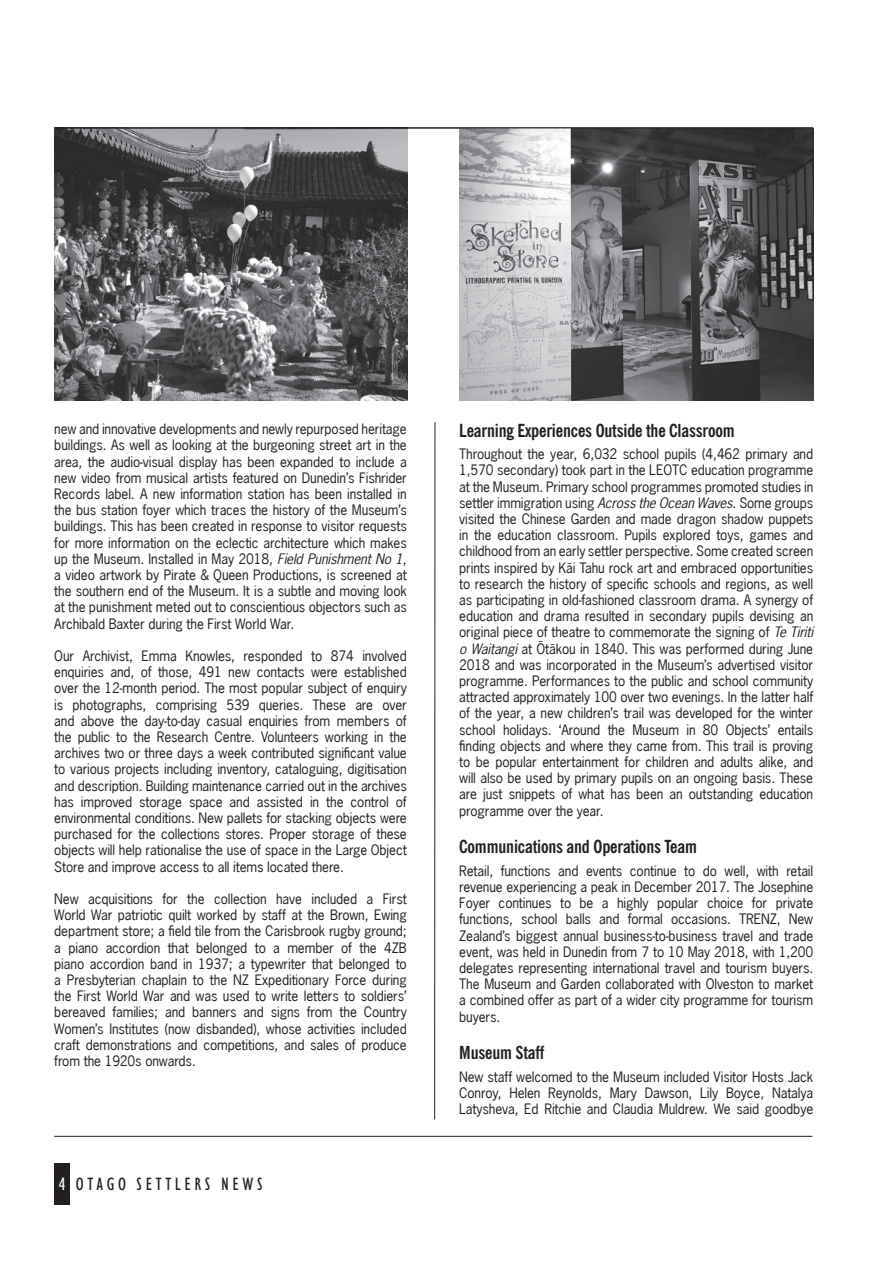
<style>
.page{position:relative;width:893px;height:1263px;background:#fff}
.page>*{position:absolute;margin:0;border:0;box-sizing:border-box;transform-origin:0 0}
.t1{font:700 condensed 18px "News Gothic BT";letter-spacing:-.01em;color:#231f20}
.t2{font:condensed 18px "Humanist 521 BT";letter-spacing:.2em;color:#231f20}
.t3{font:13.5px/16.2px "News Gothic Macron";letter-spacing:-.01em;color:#231f20;text-align:justify}
.s1{font-family:"News Gothic Oblique Macron"}
.s2{color:#fff}
</style>
<div class="page">
<hr style="left:54px;top:1136px;width:758px;height:1px;background:#231f20">
<div style="left:54px;top:1164px;width:16px;height:41px;background:#231f20"></div>
<img style="left:54px;top:128px;width:354px;height:272px">
<hr style="left:434px;top:422px;width:1px;height:697px;background:#231f20">
<img style="left:459px;top:129px;width:354px;height:272px">
<hr style="left:55px;top:128px;width:758px;height:1px;background:#231f20">
<p class="t3" style="left:54px;top:421px;width:354px">new and innovative developments and newly repurposed heritage buildings. As well as looking at the burgeoning street art in the area, the audio-visual display has been expanded to include a new video from musical artists featured on Dunedin’s Fishrider Records label. A new information station has been installed in the bus station foyer which traces the history of the Museum’s buildings. This has been created in response to visitor requests for more information on the eclectic architecture which makes up the Museum. Installed in May 2018, <span class="s1">Field Punishment No 1</span>, a video artwork by Pirate &amp; Queen Productions, is screened at the southern end of the Museum. It is a subtle and moving look at the punishment meted out to conscientious objectors such as Archibald Baxter during the First World War.</p>
<p class="t3" style="left:54px;top:648px;width:354px">Our Archivist, Emma Knowles, responded to 874 involved enquiries and, of those, 491 new contacts were established over the 12-month period. The most popular subject of enquiry is photographs, comprising 539 queries. These are over and above the day-to-day casual enquiries from members of the public to the Research Centre. Volunteers working in the archives two or three days a week contributed significant value to various projects including inventory, cataloguing, digitisation and description. Building maintenance carried out in the archives has improved storage space and assisted in the control of environmental conditions. New pallets for stacking objects were purchased for the collections stores. Proper storage of these objects will help rationalise the use of space in the Large Object Store and improve access to all items located there.</p>
<p class="t3" style="left:54px;top:891px;width:354px">New acquisitions for the collection have included a First World War patriotic quilt worked by staff at the Brown, Ewing department store; a field tile from the Carisbrook rugby ground; a piano accordion that belonged to a member of the 4ZB piano accordion band in 1937; a typewriter that belonged to a Presbyterian chaplain to the NZ Expeditionary Force during the First World War and was used to write letters to soldiers’ bereaved families; and banners and signs from the Country Women’s Institutes (now disbanded), whose activities included craft demonstrations and competitions, and sales of produce from the 1920s onwards.</p>
<h1 class="t2" style="left:59px;top:1174px;width:206px"><span class="s2">4</span> OTAGO SETTLERS NEWS</h1>
<h1 class="t1" style="left:459px;top:419px;width:277px">Learning Experiences Outside the Classroom</h1>
<p class="t3" style="left:459px;top:446px;width:356px">Throughout the year, 6,032 school pupils (4,462 primary and 1,570 secondary) took part in the LEOTC education programme at the Museum. Primary school programmes promoted studies in settler immigration using <span class="s1">Across the Ocean Waves</span>. Some groups visited the Chinese Garden and made dragon shadow puppets in the education classroom. Pupils explored toys, games and childhood from an early settler perspective. Some created screen prints inspired by Käi Tahu rock art and embraced opportunities to research the history of specific schools and regions, as well as participating in old-fashioned classroom drama. A synergy of education and drama resulted in secondary pupils devising an original piece of theatre to commemorate the signing of <span class="s1">Te Tiriti o Waitangi</span> at Ötäkou in 1840. This was performed during June 2018 and was incorporated in the Museum’s advertised visitor programme. Performances to the public and school community attracted approximately 100 over two evenings. In the latter half of the year, a new children’s trail was developed for the winter school holidays. ‘Around the Museum in 80 Objects’ entails finding objects and where they came from. This trail is proving to be popular entertainment for children and adults alike, and will also be used by primary pupils on an ongoing basis. These are just snippets of what has been an outstanding education programme over the year.</p>
<h1 class="t1" style="left:459px;top:836px;width:239px">Communications and Operations Team</h1>
<p class="t3" style="left:459px;top:862px;width:356px">Retail, functions and events continue to do well, with retail revenue experiencing a peak in December 2017. The Josephine Foyer continues to be a highly popular choice for private functions, school balls and formal occasions. TRENZ, New Zealand’s biggest annual business-to-business travel and trade event, was held in Dunedin from 7 to 10 May 2018, with 1,200 delegates representing international travel and tourism buyers.<br>The Museum and Garden collaborated with Olveston to market a combined offer as part of a wider city programme for tourism buyers.</p>
<h1 class="t1" style="left:459px;top:1042px;width:86px">Museum Staff</h1>
<p class="t3" style="left:459px;top:1069px;width:356px">New staff welcomed to the Museum included Visitor Hosts Jack Conroy, Helen Reynolds, Mary Dawson, Lily Boyce, Natalya Latysheva, Ed Ritchie and Claudia Muldrew. We said goodbye</p>
</div>
